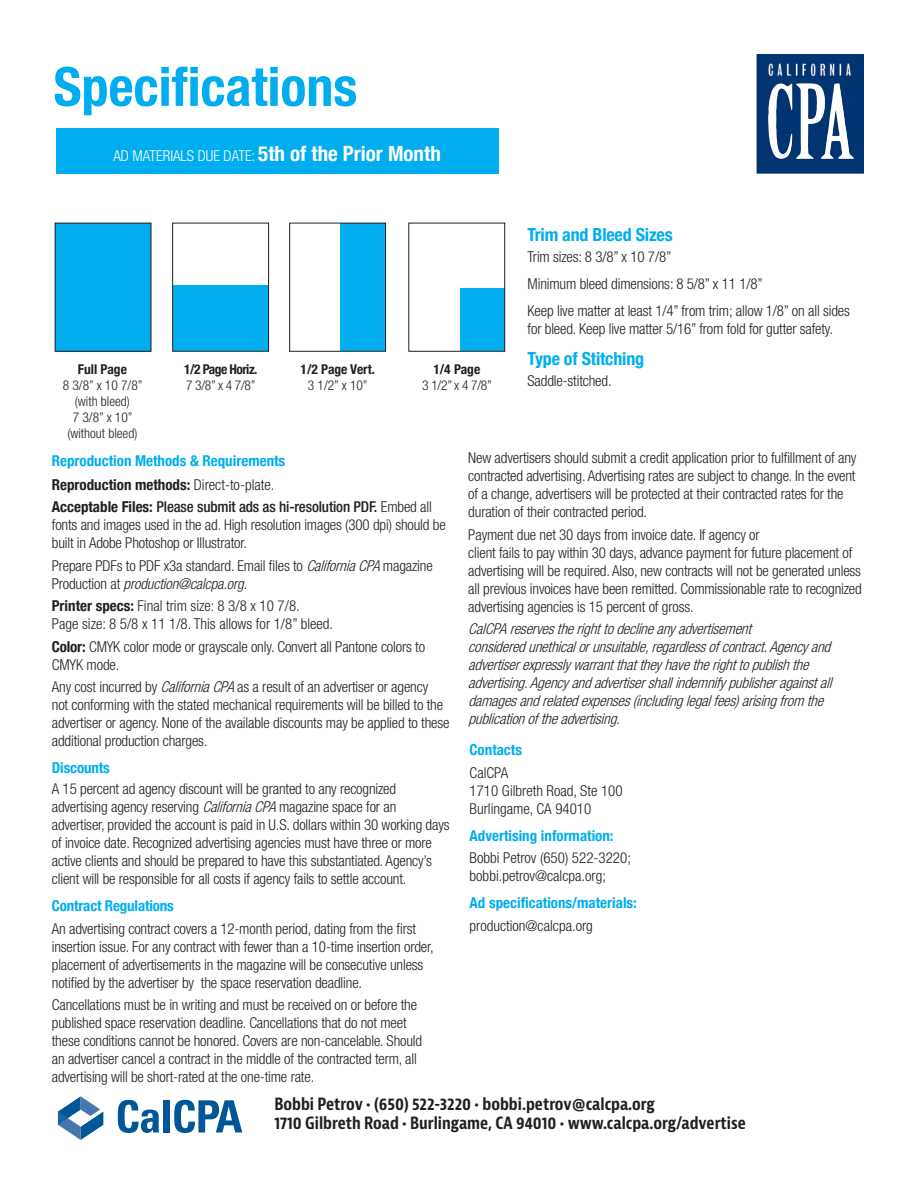
<style>
.page{position:relative;width:918px;height:1188px;background:#fff}
.page>*{position:absolute;margin:0;border:0;box-sizing:border-box;transform-origin:0 0}
.t1{font:700 condensed 54px "Helvetica Neue";color:#00aeef}
.t2{font:700 condensed 18px "Helvetica Neue";letter-spacing:-.01em;color:#00aeef}
.t3{font:700 condensed 16.5px/19.8px "Bernina Sans";color:#231f20}
.t4{font:300 condensed 15px/18px "Helvetica Neue";letter-spacing:-.01em;color:#231f20}
.t5{font:italic 300 condensed 15px/18px "Helvetica Neue";color:#231f20}
.t6{font:700 condensed 15px/24px "Helvetica Neue";color:#00aeef}
.t7{font:300 condensed 15px "Helvetica Neue";color:#fff}
.t8{font:300 condensed 13.5px/16.2px "Helvetica Neue";color:#231f20;text-align:center}
.t9{font:700 condensed 13.5px "Helvetica Neue";letter-spacing:-.01em;color:#231f20}
.t10{font:700 condensed 13.5px "Helvetica Neue";letter-spacing:-.04em;color:#231f20}
.s1{font-weight:700;font-size:21px}
.s2{color:#231f20}
.s3{font-weight:300;color:#231f20}
.s4{font-weight:700}
.s5{font-weight:500}
.s6{font-style:italic}
</style>
<div class="page">
<svg style="left:58px;top:1096px;width:45px;height:44px"></svg>
<svg style="left:118px;top:1100px;width:41px;height:33px"></svg>
<div style="left:163px;top:1100px;width:7px;height:32px;background:#005697"></div>
<svg style="left:174px;top:1100px;width:68px;height:33px"></svg>
<div style="left:173px;top:286px;width:95px;height:65px;background:#00aeef"></div>
<div style="left:340px;top:224px;width:45px;height:127px;background:#00aeef"></div>
<div style="left:460px;top:288px;width:44px;height:63px;background:#00aeef"></div>
<div style="left:289px;top:223px;width:97px;height:129px;border:1px solid #231f20"></div>
<div style="left:55px;top:223px;width:96px;height:128px;background:#00aeef"></div>
<div style="left:172px;top:223px;width:97px;height:129px;border:1px solid #231f20"></div>
<div style="left:408px;top:223px;width:97px;height:129px;border:1px solid #231f20"></div>
<div style="left:56px;top:128px;width:442px;height:46px;background:#00aeef"></div>
<img style="left:757px;top:54px;width:107px;height:120px">
<h1 class="t1" style="left:54px;top:42px;width:305px">Specifications</h1>
<p class="t7" style="left:113px;top:147px;width:329px">AD MATERIALS DUE DATE: <span class="s1">5th of the Prior Month</span></p>
<p class="t9" style="left:78px;top:358px;width:50px">Full Page</p>
<p class="t8" style="left:63px;top:377px;width:81px">8 3/8” x 10 7/8” (with bleed)<br>7 3/8” x 10” (without bleed)</p>
<p class="t10" style="left:184px;top:358px;width:75px">1/2 Page Horiz.</p>
<p class="t8" style="left:186px;top:377px;width:71px">7 3/8” x 4 7/8”</p>
<p class="t9" style="left:301px;top:358px;width:76px">1/2 Page Vert.</p>
<p class="t8" style="left:308px;top:377px;width:61px">3 1/2” x 10”</p>
<p class="t9" style="left:433px;top:358px;width:48px">1/4 Page</p>
<p class="t8" style="left:422px;top:377px;width:71px">3 1/2” x 4 7/8”</p>
<p class="t2" style="left:528px;top:220px;width:147px">Trim and Bleed Sizes</p>
<p class="t4" style="left:528px;top:243px;width:324px;line-height:27px">Trim sizes: 8 3/8” x 10 7/8”<br>Minimum bleed dimensions: 8 5/8” x 11 1/8”<br>Keep live matter at least 1/4” from trim; allow 1/8” on all sides</p>
<p class="t4" style="left:528px;top:319px;width:307px">for bleed. Keep live matter 5/16” from fold for gutter safety.</p>
<p class="t2" style="left:528px;top:343px;width:118px">Type of Stitching</p>
<p class="t4" style="left:528px;top:371px;width:86px">Saddle-stitched.</p>
<p class="t6" style="left:52px;top:447px;width:235px">Reproduction Methods &amp; Requirements<br><span class="s2">Reproduction methods:</span> <span class="s3">Direct-to-plate.</span></p>
<p class="t4" style="left:52px;top:498px;width:395px"><span class="s4">Acceptable Files:</span> <span class="s5">Please submit ads as hi-resolution PDF.</span> Embed all fonts and images used in the ad. High resolution images (300 dpi) should be built in Adobe Photoshop or Illustrator.</p>
<p class="t4" style="left:52px;top:556px;width:382px">Prepare PDFs to PDF x3a standard. Email files to <span class="s6">CaliforniaCPA</span>magazine<br>Production at <span class="s6">production@calcpa.org</span>.</p>
<p class="t4" style="left:52px;top:597px;width:283px"><span class="s4">Printer specs:</span> Final trim size: 8 3/8 x 10 7/8.<br>Page size: 8 5/8 x 11 1/8. This allows for 1/8” bleed.</p>
<p class="t4" style="left:52px;top:637px;width:375px"><span class="s4">Color:</span> CMYK color mode or grayscale only. Convert all Pantone colors to<br>CMYK mode.</p>
<p class="t4" style="left:52px;top:678px;width:399px">Any cost incurred by <span class="s6">CaliforniaCPA</span>as a result of an advertiser or agency<br>not conforming with the stated mechanical requirements will be billed to the advertiser or agency. None of the available discounts may be applied to these additional production charges.</p>
<p class="t6" style="left:52px;top:755px;width:59px">Discounts</p>
<p class="t4" style="left:52px;top:780px;width:399px">A 15 percent ad agency discount will be granted to any recognized advertising agency reserving <span class="s6">CaliforniaCPA</span>magazine space for an advertiser, provided the account is paid in U.S. dollars within 30 working days of invoice date. Recognized advertising agencies must have three or more active clients and should be prepared to have this substantiated. Agency’s client will be responsible for all costs if agency fails to settle account.</p>
<p class="t6" style="left:52px;top:893px;width:124px">Contract Regulations</p>
<p class="t4" style="left:52px;top:919px;width:383px">An advertising contract covers a 12-month period, dating from the first insertion issue. For any contract with fewer than a 10-time insertion order, placement of advertisements in the magazine will be consecutive unless notified by the advertiser by the space reservation deadline.</p>
<p class="t4" style="left:52px;top:996px;width:372px">Cancellations must be in writing and must be received on or before the published space reservation deadline. Cancellations that do not meet these conditions cannot be honored. Covers are non-cancelable. Should an advertiser cancel a contract in the middle of the contracted term, all advertising will be short-rated at the one-time rate.</p>
<p class="t4" style="left:468px;top:449px;width:390px">New advertisers should submit a credit application prior to fulfillment of any contracted advertising. Advertising rates are subject to change. In the event of a change, advertisers will be protected at their contracted rates for the duration of their contracted period.</p>
<p class="t4" style="left:468px;top:525px;width:395px">Payment due net 30 days from invoice date. If agency or<br>client fails to pay within 30 days, advance payment for future placement of advertising will be required. Also, new contracts will not be generated unless all previous invoices have been remitted. Commissionable rate to recognized advertising agencies is 15 percent of gross.</p>
<p class="t5" style="left:468px;top:620px;width:369px">CalCPAreservestherighttodeclineanyadvertisement consideredunethicalorunsuitable,regardlessofcontract.Agencyand advertiserexpresslywarrantthattheyhavetherighttopublishthe advertising.Agencyandadvertisershallindemnifypublisheragainstall damagesandrelatedexpenses(includinglegalfees) arisingfrom the publicationoftheadvertising.</p>
<p class="t6" style="left:470px;top:737px;width:54px">Contacts</p>
<p class="t4" style="left:470px;top:763px;width:155px">CalCPA<br>1710 Gilbreth Road, Ste 100<br>Burlingame, CA 94010</p>
<p class="t6" style="left:470px;top:822px;width:146px">Advertising information:</p>
<p class="t4" style="left:470px;top:849px;width:163px">Bobbi Petrov (650) 522-3220; bobbi.petrov@calcpa.org;</p>
<p class="t6" style="left:470px;top:890px;width:169px">Ad specifications/materials:</p>
<p class="t4" style="left:470px;top:916px;width:125px">production@calcpa.org</p>
<p class="t3" style="left:274px;top:1094px;width:473px">Bobbi Petrov • (650) 522-3220 • bobbi.petrov@calcpa.org<br>1710 Gilbreth Road • Burlingame, CA 94010 • www.calcpa.org/advertise</p>
</div>
